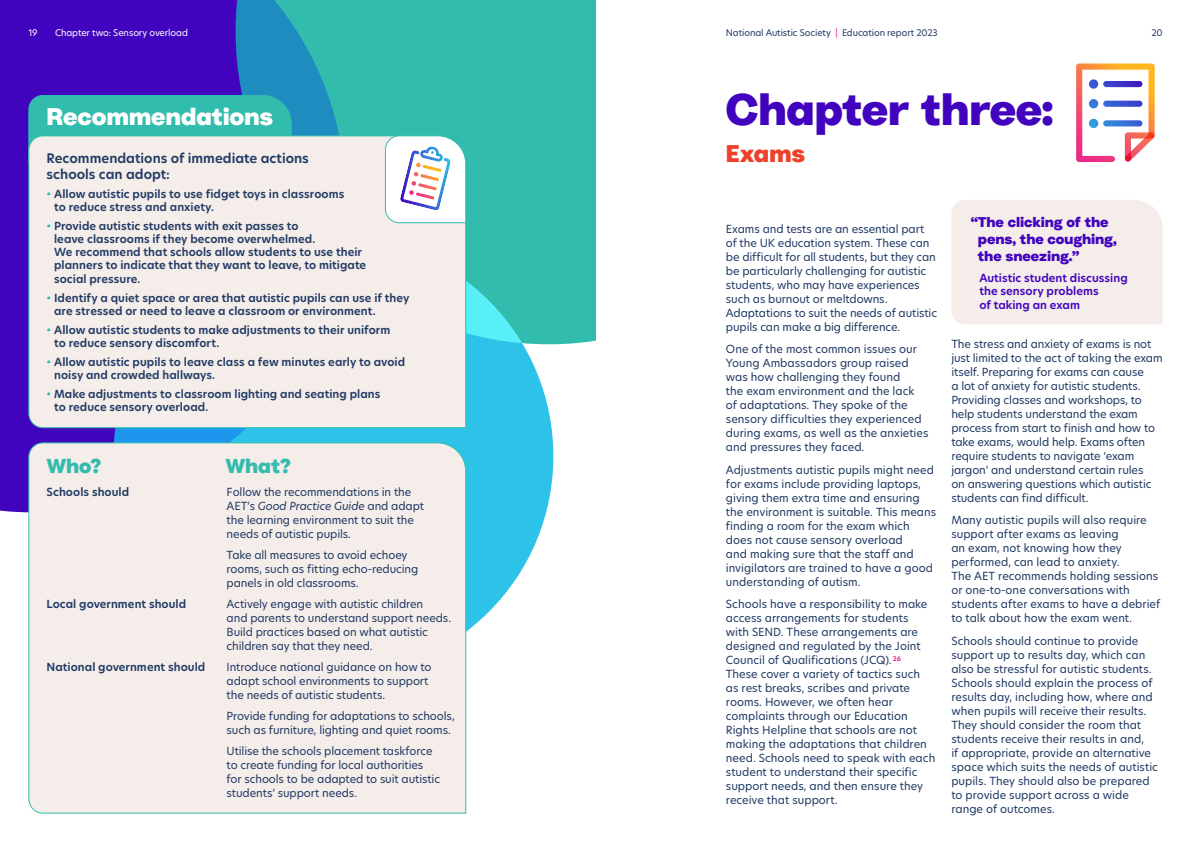
<style>
.page{position:relative;width:1191px;height:842px;background:#fff}
.page>*{position:absolute;margin:0;border:0;box-sizing:border-box;transform-origin:0 0}
.t1{font:900 44px "Radial";letter-spacing:-.01em;color:#4203bf}
.t2{font:900 24px "Radial";letter-spacing:-.005em;color:#fff}
.t3{font:900 24px "Radial";letter-spacing:-.01em;color:#ef4129}
.t4{font:900 20px "Radial";letter-spacing:-.005em;color:#32bcad}
.t5{font:900 14px/16.8px "Radial";letter-spacing:-.005em;color:#4203bf}
.t6{font:600 13px/15.6px "New Hero";color:#213a64}
.t7{font:11px/14px "New Hero";letter-spacing:-.005em;color:#213a64}
.t8{font:600 11px/13.2px "New Hero";letter-spacing:.005em;color:#213a64}
.t9{font:600 11px/13.2px "New Hero";letter-spacing:.005em;color:#4203bf}
.t10{font:9px "New Hero";letter-spacing:-.01em;color:#213a64}
.t11{font:9px "New Hero";letter-spacing:-.01em;color:#fff}
.s1{color:#ed288a}
.s2{color:#32bcad}
.s3{font-style:italic}
</style>
<div class="page">
<svg style="left:346px;top:344px;width:214px;height:287px;fill:#2dc3e8"></svg>
<div style="left:346px;top:0;width:249px;height:344px;background:#32bcad"></div>
<svg style="left:0;top:0;width:346px;height:512px;fill:#4203bf"></svg>
<div style="left:28px;top:94px;width:264px;height:41px;background:#32bcad"></div>
<div style="left:28px;top:135px;width:439px;height:294px;background:#f5edea"></div>
<svg style="left:384px;top:135px;width:83px;height:89px"></svg>
<div style="left:28px;top:442px;width:439px;height:372px;background:#f5edea"></div>
<svg style="left:1076px;top:63px;width:78px;height:99px"></svg>
<svg style="left:1103px;top:120px;width:39px;height:6px"></svg>
<div style="left:951px;top:200px;width:211px;height:125px;background:#f5edea"></div>
<p class="t11" style="left:28px;top:26px;width:11px">19</p>
<p class="t10" style="left:726px;top:26px;width:213px">National Autistic Society <span class="s1">|</span> Education report 2023</p>
<p class="t10" style="left:1151px;top:26px;width:13px">20</p>
<p class="t11" style="left:55px;top:26px;width:134px">Chapter two: Sensory overload</p>
<p class="t2" style="left:47px;top:98px;width:228px">Recommendations</p>
<p class="t6" style="left:47px;top:151px;width:264px">Recommendations of immediate actions schools can adopt:</p>
<p class="t8" style="left:54px;top:187px;width:292px;text-indent:-8px"><span class="s2">•</span> Allow autistic pupils to use fidget toys in classrooms to reduce stress and anxiety.</p>
<p class="t8" style="left:54px;top:219px;width:314px;text-indent:-8px"><span class="s2">•</span> Provide autistic students with exit passes to<br>leave classrooms if they become overwhelmed.<br>We recommend that schools allow students to use their planners to indicate that they want to leave, to mitigate social pressure.</p>
<p class="t8" style="left:54px;top:291px;width:357px;text-indent:-8px"><span class="s2">•</span> Identify a quiet space or area that autistic pupils can use if they are stressed or need to leave a classroom or environment.</p>
<p class="t8" style="left:54px;top:323px;width:338px;text-indent:-8px"><span class="s2">•</span> Allow autistic students to make adjustments to their uniform to reduce sensory discomfort.</p>
<p class="t8" style="left:54px;top:355px;width:352px;text-indent:-8px"><span class="s2">•</span> Allow autistic pupils to leave class a few minutes early to avoid noisy and crowded hallways.</p>
<p class="t8" style="left:54px;top:387px;width:328px;text-indent:-8px"><span class="s2">•</span> Make adjustments to classroom lighting and seating plans to reduce sensory overload.</p>
<p class="t4" style="left:47px;top:450px;width:57px">Who?</p>
<p class="t4" style="left:225px;top:450px;width:67px">What?</p>
<p class="t8" style="left:47px;top:485px;width:84px">Schools should</p>
<p class="t7" style="left:227px;top:484px;width:199px">Follow the recommendations in the AET’s <span class="s3">Good Practice Guide</span> and adapt the learning environment to suit the needs of autistic pupils.</p>
<p class="t7" style="left:227px;top:547px;width:193px">Take all measures to avoid echoey rooms, such as fitting echo-reducing panels in old classrooms.</p>
<p class="t8" style="left:47px;top:597px;width:141px">Local government should</p>
<p class="t7" style="left:227px;top:596px;width:226px">Actively engage with autistic children<br>and parents to understand support needs.<br>Build practices based on what autistic children say that they need.</p>
<p class="t8" style="left:47px;top:660px;width:160px">National government should</p>
<p class="t7" style="left:227px;top:659px;width:206px">Introduce national guidance on how to adapt school environments to support the needs of autistic students.</p>
<p class="t7" style="left:227px;top:708px;width:230px">Provide funding for adaptations to schools, such as furniture, lighting and quiet rooms.</p>
<p class="t7" style="left:227px;top:743px;width:215px">Utilise the schools placement taskforce to create funding for local authorities for schools to be adapted to suit autistic students’ support needs.</p>
<p class="t1" style="left:726px;top:76px;width:329px">Chapter three:</p>
<p class="t3" style="left:726px;top:136px;width:81px">Exams</p>
<p class="t7" style="left:726px;top:222px;width:213px">Exams and tests are an essential part of the UK education system. These can be difficult for all students, but they can be particularly challenging for autistic students, who may have experiences such as burnout or meltdowns.<br>Adaptations to suit the needs of autistic pupils can make a big difference.</p>
<p class="t7" style="left:726px;top:342px;width:204px">One of the most common issues our Young Ambassadors group raised was how challenging they found<br>the exam environment and the lack<br>of adaptations. They spoke of the sensory difficulties they experienced during exams, as well as the anxieties and pressures they faced.</p>
<p class="t7" style="left:726px;top:463px;width:212px">Adjustments autistic pupils might need for exams include providing laptops, giving them extra time and ensuring the environment is suitable. This means finding a room for the exam which does not cause sensory overload<br>and making sure that the staff and invigilators are trained to have a good understanding of autism.</p>
<p class="t7" style="left:726px;top:597px;width:211px">Schools have a responsibility to make access arrangements for students<br>with SEND. These arrangements are designed and regulated by the Joint Council of Qualifications (JCQ). <sup>26<br></sup>These cover a variety of tactics such as rest breaks, scribes and private rooms. However, we often hear complaints through our Education Rights Helpline that schools are not making the adaptations that children need. Schools need to speak with each student to understand their specific support needs, and then ensure they receive that support.</p>
<p class="t5" style="left:978px;top:213px;width:140px;text-indent:-7px">“The clicking of the pens, the coughing, the sneezing.”</p>
<p class="t9" style="left:979px;top:272px;width:150px">Autistic student discussing the sensory problems<br>of taking an exam</p>
<p class="t7" style="left:951px;top:336px;width:213px">The stress and anxiety of exams is not just limited to the act of taking the exam itself. Preparing for exams can cause<br>a lot of anxiety for autistic students.<br>Providing classes and workshops, to help students understand the exam process from start to finish and how to take exams, would help. Exams often require students to navigate ‘exam jargon’ and understand certain rules<br>on answering questions which autistic students can find difficult.</p>
<p class="t7" style="left:951px;top:513px;width:210px">Many autistic pupils will also require support after exams as leaving<br>an exam, not knowing how they performed, can lead to anxiety.<br>The AET recommends holding sessions or one-to-one conversations with students after exams to have a debrief to talk about how the exam went.</p>
<p class="t7" style="left:951px;top:633px;width:208px">Schools should continue to provide support up to results day, which can also be stressful for autistic students.<br>Schools should explain the process of results day, including how, where and when pupils will receive their results.<br>They should consider the room that students receive their results in and,<br>if appropriate, provide an alternative space which suits the needs of autistic pupils. They should also be prepared to provide support across a wide range of outcomes.</p>
</div>
